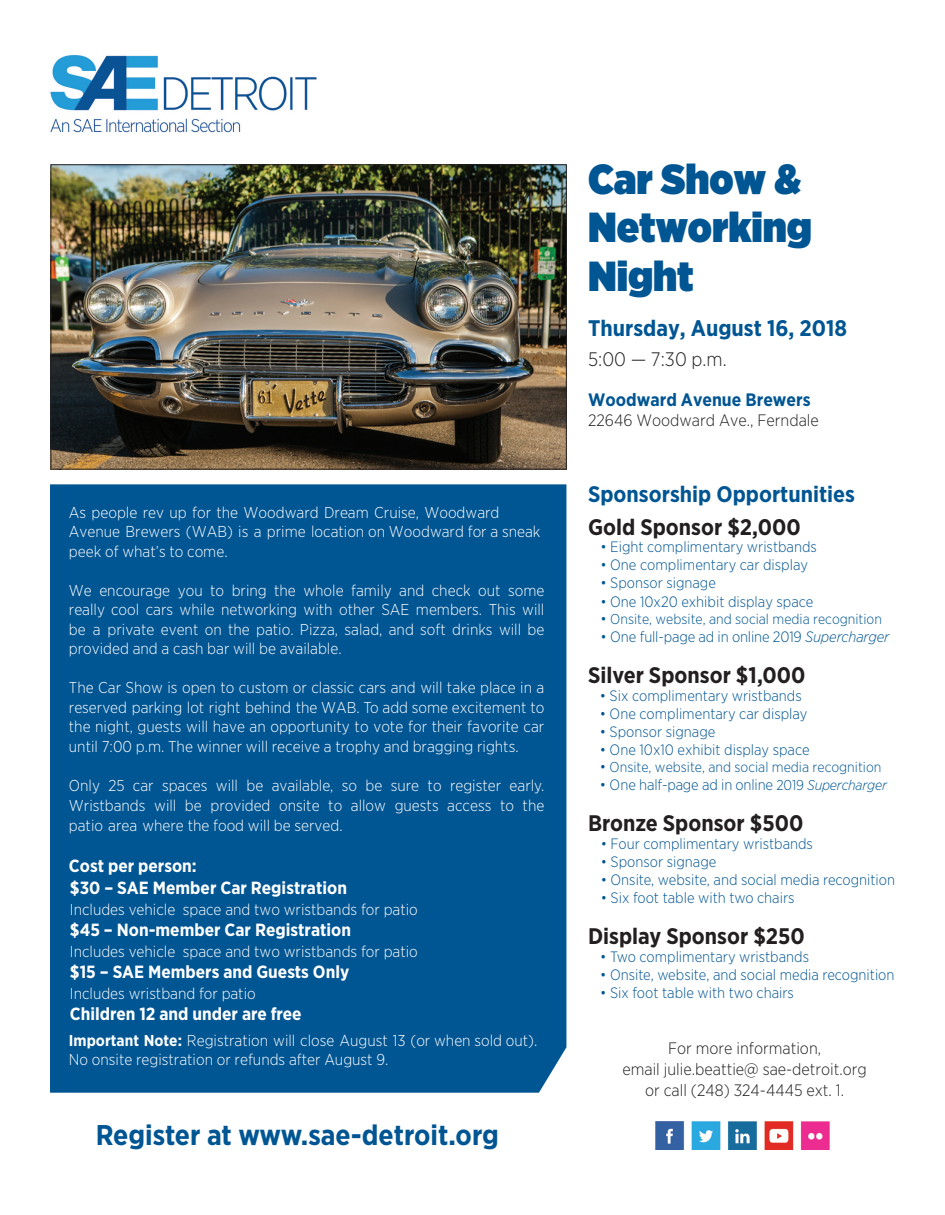
<style>
.page{position:relative;width:945px;height:1215px;background:#fff}
.page>*{position:absolute;margin:0;border:0;box-sizing:border-box;transform-origin:0 0}
.t1{font:900 42px/48.4px "Gotham Narrow";color:#005593}
.t2{font:700 28.5px "Gotham Narrow";color:#005593}
.t3{font:700 22.5px "Gotham Narrow";color:#231f20}
.t4{font:700 22.5px "Gotham Narrow";color:#005593}
.t5{font:300 19.5px "Gotham Narrow";color:#231f20}
.t6{font:700 18px "Gotham Narrow";color:#005593}
.t7{font:700 17.7px/22.5px "Gotham Narrow";color:#fff}
.t8{font:300 16.5px/21px "Gotham Narrow";color:#231f20;text-align:center}
.t9{font:300 15.75px/19.5px "Gotham Narrow";color:#fff;text-align:justify}
.t10{font:300 15px "Gotham Narrow";color:#005593}
.t11{font:300 14.25px "Gotham Narrow";color:#005593}
.s1{font-weight:700}
.s2{font-size:15px}
.s3{font-style:italic}
.s4{font-size:14.25px}
.s5{font-style:italic;font-size:14.25px}
</style>
<div class="page">
<img style="left:50px;top:55px;width:267px;height:78px">
<div style="left:50px;top:484px;width:516px;height:609px;background:#005593"></div>
<img style="left:655px;top:1122px;width:175px;height:28px">
<img style="left:53px;top:167px;width:511px;height:300px">
<div style="left:51px;top:165px;width:515px;height:304px;border:1px solid #231f20"></div>
<p class="t9" style="left:69px;top:502px;width:473px;text-align:left">As people rev up for the Woodward Dream Cruise, Woodward<br>Avenue Brewers (WAB) is a prime location on Woodward for a sneak peek of what’s to come.</p>
<p class="t9" style="left:69px;top:580px;width:477px">We encourage you to bring the whole family and check out some really cool cars while networking with other SAE members. This will be a private event on the patio. Pizza, salad, and soft drinks will be provided and a cash bar will be available.</p>
<p class="t9" style="left:69px;top:678px;width:477px">The Car Show is open to custom or classic cars and will take place in a reserved parking lot right behind the WAB. To add some excitement to the night, guests will have an opportunity to vote for their favorite car until 7:00 p.m. The winner will receive a trophy and bragging rights.</p>
<p class="t9" style="left:69px;top:775px;width:477px;line-height:20.2px">Only 25 car spaces will be available, so be sure to register early.<br>Wristbands will be provided onsite to allow guests access to the patio area where the food will be served.</p>
<p class="t7" style="left:69px;top:854px;width:280px">Cost per person:<br>$30 – SAE Member Car Registration</p>
<p class="t9" style="left:70px;top:900px;width:350px">Includes vehicle space and two wristbands for patio</p>
<p class="t7" style="left:70px;top:919px;width:283px">$45 – Non-member Car Registration</p>
<p class="t9" style="left:70px;top:942px;width:350px">Includes vehicle space and two wristbands for patio</p>
<p class="t7" style="left:70px;top:961px;width:281px">$15 – SAE Members and Guests Only</p>
<p class="t9" style="left:70px;top:984px;width:187px">Includes wristband for patio</p>
<p class="t7" style="left:70px;top:1003px;width:233px">Children 12 and under are free</p>
<p class="t9" style="left:69px;top:1030px;width:470px"><span class="s1">Important Note:</span> Registration will close August 13 (or when sold out).<br>No onsite registration or refunds after August 9.</p>
<h2 class="t2" style="left:96px;top:1116px;width:405px">Register at www.sae-detroit.org</h2>
<h1 class="t1" style="left:588px;top:154px;width:225px">Car Show &amp;<br>Networking<br>Night</h1>
<h3 class="t4" style="left:588px;top:314px;width:261px">Thursday, August 16, 2018</h3>
<p class="t5" style="left:588px;top:347px;width:140px">5:00 — 7:30 p.m.</p>
<p class="t6" style="left:588px;top:388px;width:224px">Woodward Avenue Brewers</p>
<p class="t8" style="left:588px;top:409px;width:232px">22646 Woodward Ave., Ferndale</p>
<h3 class="t4" style="left:588px;top:479px;width:269px">Sponsorship Opportunities</h3>
<h3 class="t3" style="left:588px;top:512px;width:214px">Gold Sponsor $2,000</h3>
<p class="t10" style="left:600px;top:538px;width:218px">• Eight complimentary wristbands</p>
<p class="t10" style="left:600px;top:556px;width:209px">• One complimentary car display</p>
<p class="t10" style="left:600px;top:574px;width:117px">• Sponsor signage</p>
<p class="t10" style="left:600px;top:592px;width:215px">• One 10x20 exhibit display space</p>
<p class="t11" style="left:600px;top:610px;width:283px"><span class="s2">•</span> Onsite, website, and social media recognition</p>
<p class="t10" style="left:600px;top:627px;width:291px">• One full-page ad in online 2019 <span class="s3">Supercharger</span></p>
<h3 class="t3" style="left:588px;top:661px;width:219px">Silver Sponsor $1,000</h3>
<p class="t10" style="left:600px;top:686px;width:204px">• Six complimentary wristbands</p>
<p class="t10" style="left:600px;top:704px;width:209px">• One complimentary car display</p>
<p class="t10" style="left:600px;top:722px;width:117px">• Sponsor signage</p>
<p class="t10" style="left:600px;top:741px;width:211px">• One 10x10 exhibit display space</p>
<p class="t11" style="left:600px;top:759px;width:283px"><span class="s2">•</span> Onsite, website, and social media recognition</p>
<p class="t10" style="left:600px;top:776px;width:289px">• One half-page ad in online <span class="s4">2019</span> <span class="s5">Supercharger</span></p>
<h3 class="t3" style="left:588px;top:809px;width:217px">Bronze Sponsor $500</h3>
<p class="t10" style="left:601px;top:835px;width:214px">• Four complimentary wristbands</p>
<p class="t10" style="left:601px;top:853px;width:117px">• Sponsor signage</p>
<p class="t10" style="left:601px;top:871px;width:296px">• Onsite, website, and social media recognition</p>
<p class="t10" style="left:601px;top:889px;width:195px">• Six foot table with two chairs</p>
<h3 class="t3" style="left:588px;top:922px;width:218px">Display Sponsor $250</h3>
<p class="t10" style="left:600px;top:948px;width:210px">• Two complimentary wristbands</p>
<p class="t10" style="left:600px;top:966px;width:296px">• Onsite, website, and social media recognition</p>
<p class="t10" style="left:600px;top:984px;width:195px">• Six foot table with two chairs</p>
<p class="t8" style="left:622px;top:1037px;width:246px">For more information,<br>email julie.beattie@ sae-detroit.org or call (248) 324-4445 ext. 1.</p>
</div>
